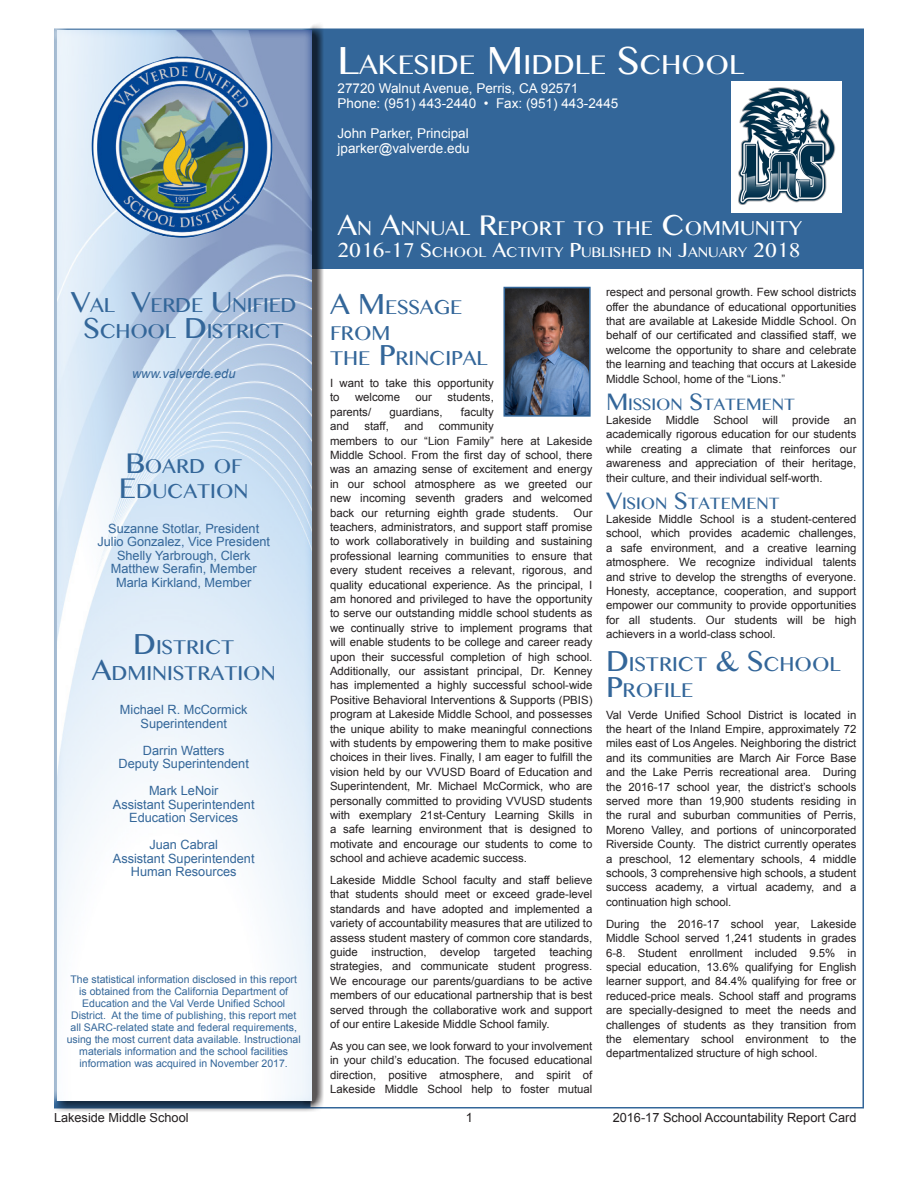
<style>
.page{position:relative;width:918px;height:1188px;background:#fff}
.page>*{position:absolute;margin:0;border:0;box-sizing:border-box;transform-origin:0 0}
.School_Name_Report_H{font:24.15px "Bangla MN";color:#fff}
.Section_Header{font:17.85px/25.5px "Bangla MN";color:#369;text-align:center}
.t1{font:17.85px "Bangla MN";color:#fff}
.SubHeader_1{font:14.7px "Bangla MN";color:#369}
.School_Address{font:13.5px "Arial";color:#fff}
.t2{font:12.75px/13.5px "Arial";color:#369;text-align:center}
.t3{font:12.75px "Arial";color:#231f20}
.t4{font:italic 12.75px "Arial";color:#369}
.t5{font:12.6px "Bangla MN";color:#fff}
.Body_Text_Val_Verde{font:11.4px/14.4px "Arial";color:#231f20;text-align:justify}
.t6{font:10.5px/12px "Arial";color:#369;text-align:center}
.s1{font-size:25.5px}
.s2{font-size:34.5px}
.s3{font-size:18px}
.s4{font-size:21px}
</style>
<div class="page">
<div style="left:55px;top:29px;width:808px;height:240px;background:#369"></div>
<div style="left:47px;top:20px;width:275px;height:1091px;background:#fff;opacity:.5"></div>
<img style="left:92px;top:56px;width:182px;height:182px">
<img style="left:506px;top:290px;width:82px;height:124px">
<div style="left:503px;top:287px;width:88px;height:130px;border:2px solid #369"></div>
<div style="left:731px;top:81px;width:111px;height:132px;background:#fff"></div>
<img style="left:738px;top:87px;width:98px;height:118px">
<h2 class="Section_Header" style="left:71px;top:292px;width:227px"><span class="s1">V</span>AL <span class="s1">V</span>ERDE <span class="s1">U</span>NIFIED<br><span class="s1">S</span>CHOOL <span class="s1">D</span> ISTRICT</h2>
<p class="t4" style="left:132px;top:365px;width:105px">www.valverde.edu</p>
<h2 class="Section_Header" style="left:119px;top:453px;width:131px"><span class="s1">B</span>OARD OF<br><span class="s1">E</span>DUCATION</h2>
<p class="t2" style="left:97px;top:522px;width:174px">Suzanne Stotlar, President<br>Julio Gonzalez, Vice President<br>Shelly Yarbrough, Clerk<br>Matthew Serafin, Member<br>Marla Kirkland, Member</p>
<h2 class="Section_Header" style="left:92px;top:634px;width:185px"><span class="s1">D</span> ISTRICT<br><span class="s1">A</span>DMINISTRATION</h2>
<p class="t2" style="left:120px;top:703px;width:129px">Michael R. McCormick<br>Superintendent</p>
<p class="t2" style="left:119px;top:744px;width:132px">Darrin Watters<br>Deputy Superintendent</p>
<p class="t2" style="left:113px;top:784px;width:143px">Mark LeNoir<br>Assistant Superintendent<br>Education Services</p>
<p class="t2" style="left:113px;top:838px;width:143px">Juan Cabral<br>Assistant Superintendent<br>Human Resources</p>
<p class="t6" style="left:67px;top:973px;width:236px">The statistical information disclosed in this report is obtained from the California Department of Education and the Val Verde Unified School District. At the time of publishing, this report met all SARC-related state and federal requirements, using the most current data available. Instructional materials information and the school facilities information was acquired in November 2017.</p>
<p class="School_Name_Report_H" style="left:338px;top:46px;width:408px"><span class="s2">L</span>AKESIDE <span class="s2">M</span> IDDLE <span class="s2">S</span>CHOOL</p>
<p class="School_Address" style="left:338px;top:80px;width:242px">27720 Walnut Avenue, Perris, CA 92571</p>
<p class="School_Address" style="left:338px;top:95px;width:282px">Phone: (951) 443-2440 • Fax: (951) 443-2445</p>
<p class="School_Address" style="left:338px;top:125px;width:133px">John Parker, Principal</p>
<p class="School_Address" style="left:338px;top:140px;width:134px">jparker@valverde.edu</p>
<h2 class="t1" style="left:338px;top:215px;width:466px"><span class="s1">A</span>N <span class="s1">A</span>NNUAL <span class="s1">R</span>EPORT TO THE <span class="s1">C</span>OMMUNITY</h2>
<p class="t5" style="left:338px;top:243px;width:464px"><span class="s3">2016-17 S</span>CHOOL <span class="s3">A</span>CTIVITY <span class="s3">P</span>UBLISHED IN <span class="s3">J</span>ANUARY <span class="s3">2018</span></p>
<p class="Body_Text_Val_Verde" style="left:606px;top:285px;width:252px">respect and personal growth. Few school districts offer the abundance of educational opportunities that are available at Lakeside Middle School. On behalf of our certificated and classified staff, we welcome the opportunity to share and celebrate the learning and teaching that occurs at Lakeside Middle School, home of the “Lions.”</p>
<p class="SubHeader_1" style="left:606px;top:393px;width:190px"><span class="s4">M</span> ISSION <span class="s4">S</span>TATEMENT</p>
<p class="Body_Text_Val_Verde" style="left:606px;top:413px;width:252px">Lakeside Middle School will provide an academically rigorous education for our students while creating a climate that reinforces our awareness and appreciation of their heritage, their culture, and their individual self-worth.</p>
<p class="SubHeader_1" style="left:606px;top:492px;width:175px"><span class="s4">V</span>ISION <span class="s4">S</span>TATEMENT</p>
<p class="Body_Text_Val_Verde" style="left:606px;top:512px;width:252px">Lakeside Middle School is a student-centered school, which provides academic challenges, a safe environment, and a creative learning atmosphere. We recognize individual talents and strive to develop the strengths of everyone.<br>Honesty, acceptance, cooperation, and support empower our community to provide opportunities for all students. Our students will be high achievers in a world-class school.</p>
<p class="Section_Header" style="left:606px;top:651px;width:236px;text-align:left"><span class="s1">D</span> ISTRICT <span class="s1">&amp; S</span>CHOOL<br><span class="s1">P</span>ROFILE</p>
<p class="Body_Text_Val_Verde" style="left:606px;top:708px;width:252px">Val Verde Unified School District is located in the heart of the Inland Empire, approximately 72 miles east of Los Angeles. Neighboring the district and its communities are March Air Force Base and the Lake Perris recreational area. During the 2016-17 school year, the district’s schools served more than 19,900 students residing in the rural and suburban communities of Perris, Moreno Valley, and portions of unincorporated Riverside County. The district currently operates a preschool, 12 elementary schools, 4 middle schools, 3 comprehensive high schools, a student success academy, a virtual academy, and a continuation high school.</p>
<p class="Body_Text_Val_Verde" style="left:606px;top:917px;width:252px">During the 2016-17 school year, Lakeside Middle School served 1,241 students in grades 6-8. Student enrollment included 9.5% in special education, 13.6% qualifying for English learner support, and 84.4% qualifying for free or reduced-price meals. School staff and programs are specially-designed to meet the needs and challenges of students as they transition from the elementary school environment to the departmentalized structure of high school.</p>
<p class="Section_Header" style="left:330px;top:294px;width:134px;text-align:left"><span class="s1">A M</span>ESSAGE<br>FROM</p>
<p class="Section_Header" style="left:330px;top:345px;width:159px">THE <span class="s1">P</span>RINCIPAL</p>
<p class="Body_Text_Val_Verde" style="left:330px;top:376px;width:165px">I want to take this opportunity to</p>
<p class="Body_Text_Val_Verde" style="left:355px;top:390px;width:46px">welcome</p>
<p class="Body_Text_Val_Verde" style="left:416px;top:390px;width:18px">our</p>
<p class="Body_Text_Val_Verde" style="left:448px;top:390px;width:48px">students,</p>
<p class="Body_Text_Val_Verde" style="left:330px;top:405px;width:43px">parents/</p>
<p class="Body_Text_Val_Verde" style="left:389px;top:405px;width:55px">guardians,</p>
<p class="Body_Text_Val_Verde" style="left:461px;top:405px;width:34px">faculty</p>
<p class="Body_Text_Val_Verde" style="left:330px;top:419px;width:21px">and</p>
<p class="Body_Text_Val_Verde" style="left:364px;top:419px;width:26px">staff,</p>
<p class="Body_Text_Val_Verde" style="left:404px;top:419px;width:21px">and</p>
<p class="Body_Text_Val_Verde" style="left:330px;top:419px;width:264px;text-align:left;text-indent:109px">community<br>members to our “Lion Family” here at Lakeside Middle School. From the first day of school, there was an amazing sense of excitement and energy in our school atmosphere as we greeted our new incoming seventh graders and welcomed back our returning eighth grade students.</p>
<p class="Body_Text_Val_Verde" style="left:330px;top:506px;width:264px;text-indent:243px">Our teachers, administrators, and support staff promise to work collaboratively in building and sustaining professional learning communities to ensure that every student receives a relevant, rigorous, and quality educational experience. As the principal, I am honored and privileged to have the opportunity to serve our outstanding middle school students as we continually strive to implement programs that will enable students to be college and career ready upon their successful completion of high school.<br>Additionally, our assistant principal, Dr. Kenney has implemented a highly successful school-wide Positive Behavioral Interventions &amp; Supports (PBIS) program at Lakeside Middle School, and possesses the unique ability to make meaningful connections with students by empowering them to make positive choices in their lives. Finally, I am eager to fulfill the vision held by our VVUSD Board of Education and Superintendent, Mr. Michael McCormick, who are personally committed to providing VVUSD students with exemplary 21st-Century Learning Skills in a safe learning environment that is designed to motivate and encourage our students to come to school and achieve academic success.</p>
<p class="Body_Text_Val_Verde" style="left:330px;top:873px;width:264px">Lakeside Middle School faculty and staff believe that students should meet or exceed grade-level standards and have adopted and implemented a variety of accountability measures that are utilized to assess student mastery of common core standards, guide instruction, develop targeted teaching strategies, and communicate student progress.<br>We encourage our parents/guardians to be active members of our educational partnership that is best served through the collaborative work and support of our entire Lakeside Middle School family.</p>
<p class="Body_Text_Val_Verde" style="left:330px;top:1039px;width:264px">As you can see, we look forward to your involvement in your child’s education. The focused educational direction, positive atmosphere, and spirit of Lakeside Middle School help to foster mutual</p>
<p class="t3" style="left:54px;top:1109px;width:136px">Lakeside Middle School</p>
<p class="t3" style="left:466px;top:1109px;width:9px">1</p>
<p class="t3" style="left:613px;top:1109px;width:245px">2016-17 School Accountability Report Card</p>
</div>
